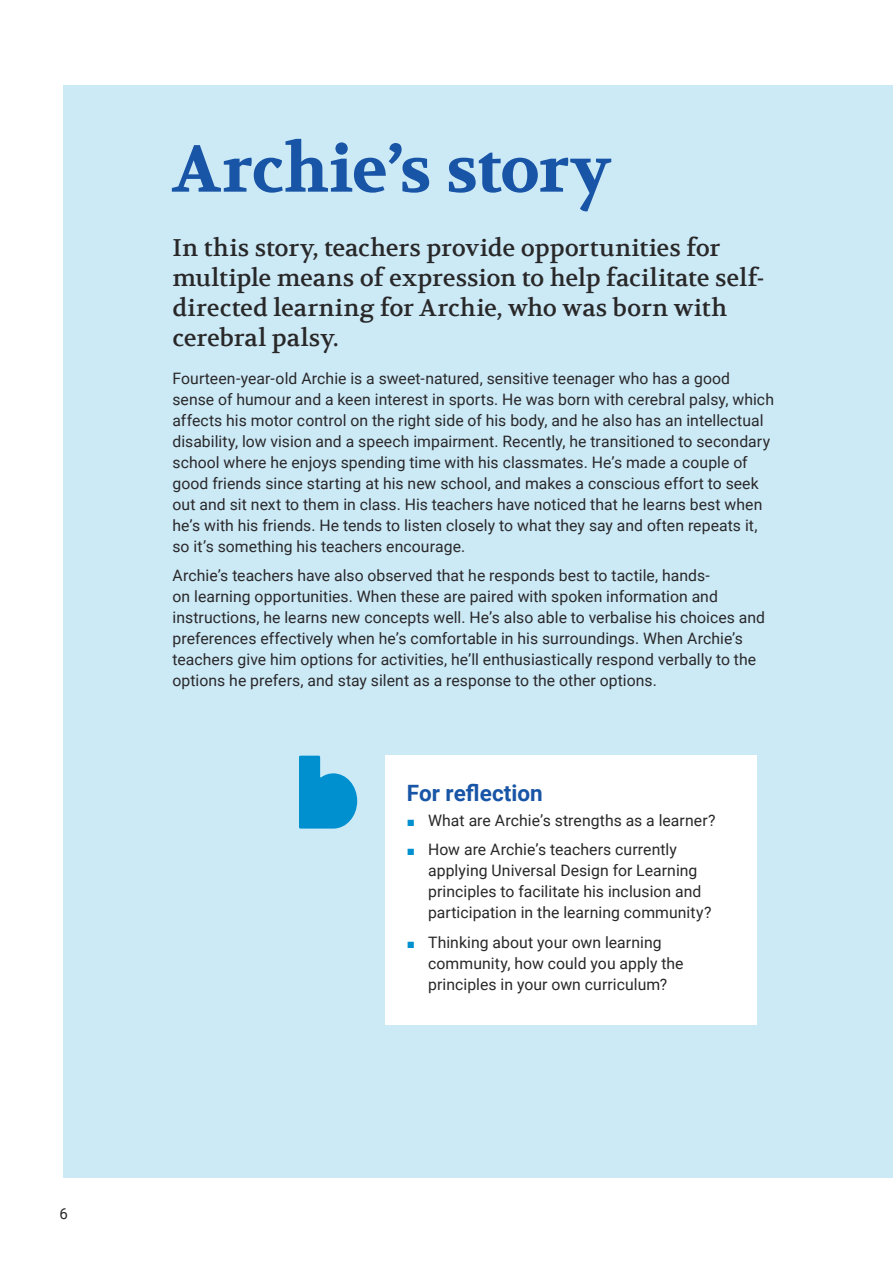
<style>
.page{position:relative;width:893px;height:1263px;background:#fff}
.page>*{position:absolute;margin:0;border:0;box-sizing:border-box;transform-origin:0 0}
.t1{font:700 66px "Volkhov";letter-spacing:-.015em;color:#1955a6}
.H2_Intro{font:24px/30px "Volkhov";letter-spacing:-.005em;color:#292829}
.H3_Sans_header{font:700 22.5px "Roboto";color:#1955a6}
.Story_text{font:15.75px/21px "Roboto";letter-spacing:.005em;color:#292829}
.Reflection_bullet{font:15.75px/21px "Roboto";letter-spacing:.005em;color:#292829}
.t2{font:15px "Roboto";color:#292829}
.s1{font-family:"Arial";font-size:13.5px;color:#0090d0}
</style>
<div class="page">
<div style="left:64px;top:85px;width:829px;height:1093px;background:#cce9f6"></div>
<div style="left:386px;top:756px;width:371px;height:269px;background:#fff"></div>
<svg style="left:299px;top:756px;width:58px;height:72px"></svg>
<p class="t2" style="left:60px;top:1203px;width:10px">6</p>
<h1 class="t1" style="left:172px;top:130px;width:440px">Archie’s story</h1>
<h2 class="H2_Intro" style="left:172px;top:233px;width:594px">In this story, teachers provide opportunities for multiple means of expression to help facilitate self&shy;directed learning for Archie, who was born with cerebral palsy.</h2>
<p class="Story_text" style="left:172px;top:367px;width:603px">Fourteen-year-old Archie is a sweet-natured, sensitive teenager who has a good sense of humour and a keen interest in sports. He was born with cerebral palsy, which affects his motor control on the right side of his body, and he also has an intellectual disability, low vision and a speech impairment. Recently, he transitioned to secondary school where he enjoys spending time with his classmates. He’s made a couple of good friends since starting at his new school, and makes a conscious effort to seek out and sit next to them in class. His teachers have noticed that he learns best when he’s with his friends. He tends to listen closely to what they say and often repeats it, so it’s something his teachers encourage.</p>
<p class="Story_text" style="left:172px;top:564px;width:594px">Archie’s teachers have also observed that he responds best to tactile, hands-<br>on learning opportunities. When these are paired with spoken information and instructions, he learns new concepts well. He’s also able to verbalise his choices and preferences effectively when he’s comfortable in his surroundings. When Archie’s teachers give him options for activities, he’ll enthusiastically respond verbally to the options he prefers, and stay silent as a response to the other options.</p>
<h3 class="H3_Sans_header" style="left:407px;top:777px;width:137px">For reflection</h3>
<p class="Reflection_bullet" style="left:407px;top:809px;width:310px"><span class="s1">■</span> What are Archie’s strengths as a learner?</p>
<p class="Reflection_bullet" style="left:428px;top:838px;width:285px;text-indent:-21px"><span class="s1">■</span> How are Archie’s teachers currently applying Universal Design for Learning principles to facilitate his inclusion and participation in the learning community?</p>
<p class="Reflection_bullet" style="left:428px;top:931px;width:257px;text-indent:-21px"><span class="s1">■</span> Thinking about your own learning community, how could you apply the principles in your own curriculum?</p>
</div>
